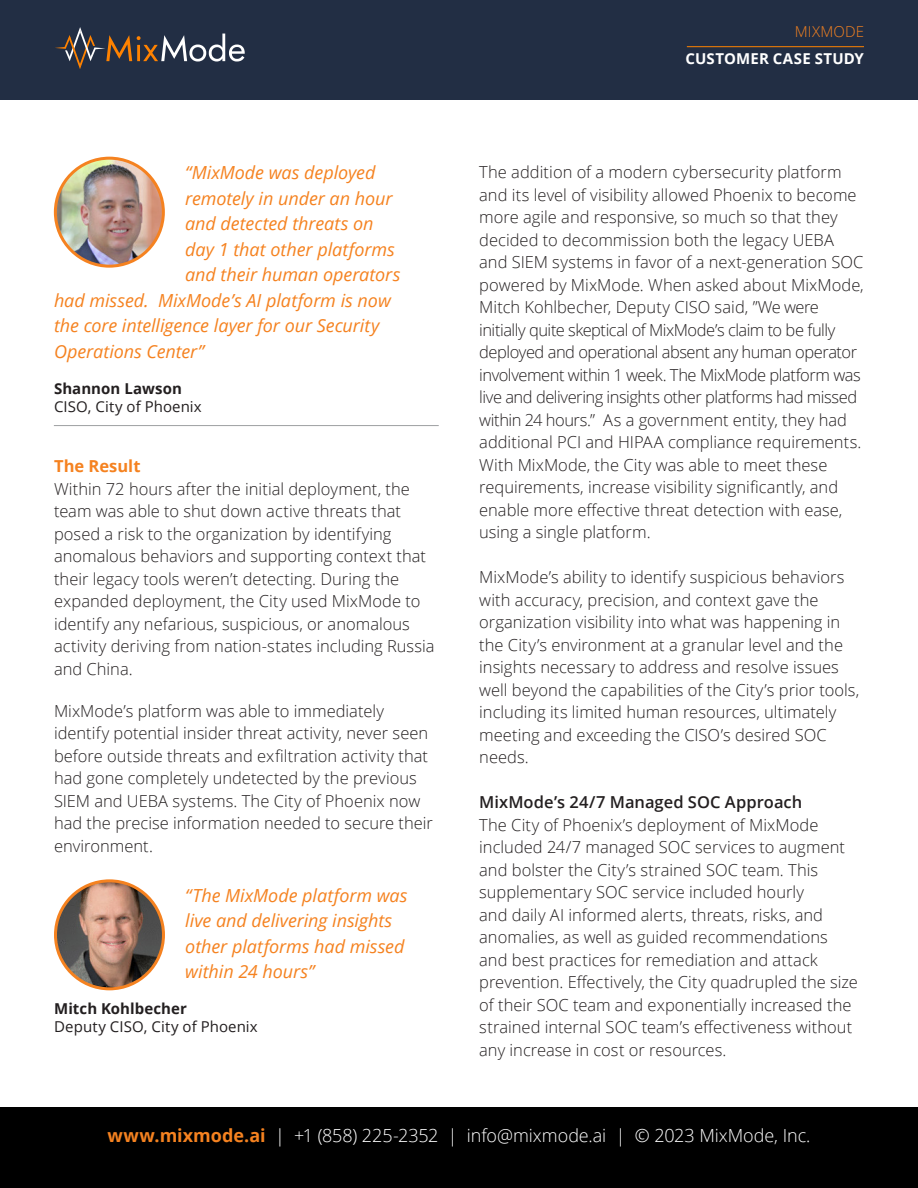
<style>
.page{position:relative;width:918px;height:1188px;background:#fff}
.page>*{position:absolute;margin:0;border:0;box-sizing:border-box;transform-origin:0 0}
.Body_Quote{font:italic 18px/25.5px "Open Sans";letter-spacing:-.005em;color:#f58220}
.Body_Quote-2{font:300 18px "Open Sans";letter-spacing:-.005em;color:#fff}
.Body_Quote-3{font:300 16.5px/22.5px "Open Sans";color:#231f20}
.Body_Quote-4{font:600 16.5px "Open Sans";letter-spacing:.005em;color:#231f20}
.Body_Quote-5{font:700 16.5px "Open Sans";color:#f58220}
.Body_Quote-6{font:15px "Open Sans";letter-spacing:.01em;color:#231f20}
.Body_Quote-7{font:700 15px "Open Sans";letter-spacing:.005em;color:#231f20}
.Body_Quote-8{font:700 15px "Open Sans";letter-spacing:.01em;color:#fff}
.Body_Quote-9{font:300 15px "Open Sans";letter-spacing:.005em;color:#f58220}
.s1{font-weight:700;color:#f58220}
</style>
<div class="page">
<div style="left:0;top:1107px;width:918px;height:81px;background:#000"></div>
<div style="left:0;top:0;width:918px;height:100px;background:#222e44"></div>
<svg style="left:55px;top:27px;width:190px;height:42px"></svg>
<hr style="left:687px;top:46px;width:177px;height:1px;background:#ff8200">
<hr style="left:54px;top:425px;width:385px;height:1px;background:#9d9fa2">
<img style="left:55px;top:158px;width:108px;height:108px;border-radius:54px">
<div style="left:54px;top:157px;width:111px;height:111px;border:3px solid #f58220;border-radius:50%"></div>
<img style="left:56px;top:881px;width:108px;height:108px;border-radius:54px">
<div style="left:54px;top:879px;width:111px;height:111px;border:3px solid #f58220;border-radius:50%"></div>
<p class="Body_Quote" style="left:185px;top:159px;width:192px">“MixMode was deployed</p>
<p class="Body_Quote" style="left:185px;top:185px;width:209px">remotely in under an hour</p>
<p class="Body_Quote" style="left:185px;top:210px;width:190px">and detected threats on</p>
<p class="Body_Quote" style="left:185px;top:236px;width:211px">day 1 that other platforms</p>
<p class="Body_Quote" style="left:185px;top:261px;width:217px">and their human operators</p>
<p class="Body_Quote" style="left:54px;top:287px;width:339px">had missed. MixMode’s AI platform is now</p>
<p class="Body_Quote" style="left:54px;top:312px;width:327px">the core intelligence layer for our Security</p>
<p class="Body_Quote" style="left:54px;top:338px;width:152px">Operations Center”</p>
<p class="Body_Quote-7" style="left:54px;top:378px;width:130px">Shannon Lawson</p>
<p class="Body_Quote-6" style="left:54px;top:396px;width:149px">CISO, City of Phoenix</p>
<p class="Body_Quote-5" style="left:54px;top:455px;width:88px">The Result</p>
<p class="Body_Quote-3" style="left:54px;top:477px;width:382px">Within 72 hours after the initial deployment, the team was able to shut down active threats that posed a risk to the organization by identifying anomalous behaviors and supporting context that their legacy tools weren’t detecting. During the expanded deployment, the City used MixMode to identify any nefarious, suspicious, or anomalous activity deriving from nation-states including Russia and China.</p>
<p class="Body_Quote-3" style="left:54px;top:699px;width:381px">MixMode’s platform was able to immediately identify potential insider threat activity, never seen before outside threats and exfiltration activity that had gone completely undetected by the previous SIEM and UEBA systems. The City of Phoenix now had the precise information needed to secure their environment.</p>
<p class="Body_Quote" style="left:185px;top:882px;width:224px">“The MixMode platform was live and delivering insights other platforms had missed within 24 hours”</p>
<p class="Body_Quote-7" style="left:54px;top:998px;width:134px">Mitch Kohlbecher</p>
<p class="Body_Quote-6" style="left:54px;top:1017px;width:205px">Deputy CISO, City of Phoenix</p>
<p class="Body_Quote-9" style="left:795px;top:21px;width:71px">MIXMODE</p>
<p class="Body_Quote-8" style="left:685px;top:48px;width:180px">CUSTOMER CASE STUDY</p>
<p class="Body_Quote-3" style="left:479px;top:161px;width:386px">The addition of a modern cybersecurity platform and its level of visibility allowed Phoenix to become more agile and responsive, so much so that they decided to decommission both the legacy UEBA and SIEM systems in favor of a next-generation SOC powered by MixMode. When asked about MixMode, Mitch Kohlbecher, Deputy CISO said, ”We were initially quite skeptical of MixMode’s claim to be fully deployed and operational absent any human operator involvement within 1 week. The MixMode platform was live and delivering insights other platforms had missed within 24 hours.” As a government entity, they had additional PCI and HIPAA compliance requirements.<br>With MixMode, the City was able to meet these requirements, increase visibility significantly, and enable more effective threat detection with ease, using a single platform.</p>
<p class="Body_Quote-3" style="left:479px;top:566px;width:382px">MixMode’s ability to identify suspicious behaviors with accuracy, precision, and context gave the organization visibility into what was happening in the City’s environment at a granular level and the insights necessary to address and resolve issues well beyond the capabilities of the City’s prior tools, including its limited human resources, ultimately meeting and exceeding the CISO’s desired SOC needs.</p>
<p class="Body_Quote-4" style="left:479px;top:791px;width:325px">MixMode’s 24/7 Managed SOC Approach</p>
<p class="Body_Quote-3" style="left:479px;top:813px;width:380px">The City of Phoenix’s deployment of MixMode included 24/7 managed SOC services to augment and bolster the City’s strained SOC team. This supplementary SOC service included hourly<br>and daily AI informed alerts, threats, risks, and anomalies, as well as guided recommendations and best practices for remediation and attack prevention. Effectively, the City quadrupled the size of their SOC team and exponentially increased the strained internal SOC team’s effectiveness without any increase in cost or resources.</p>
<p class="Body_Quote-2" style="left:107px;top:1123px;width:705px"><span class="s1">www.mixmode.ai</span> | +1 (858) 225-2352 | info@mixmode.ai | © 2023 MixMode, Inc.</p>
</div>
